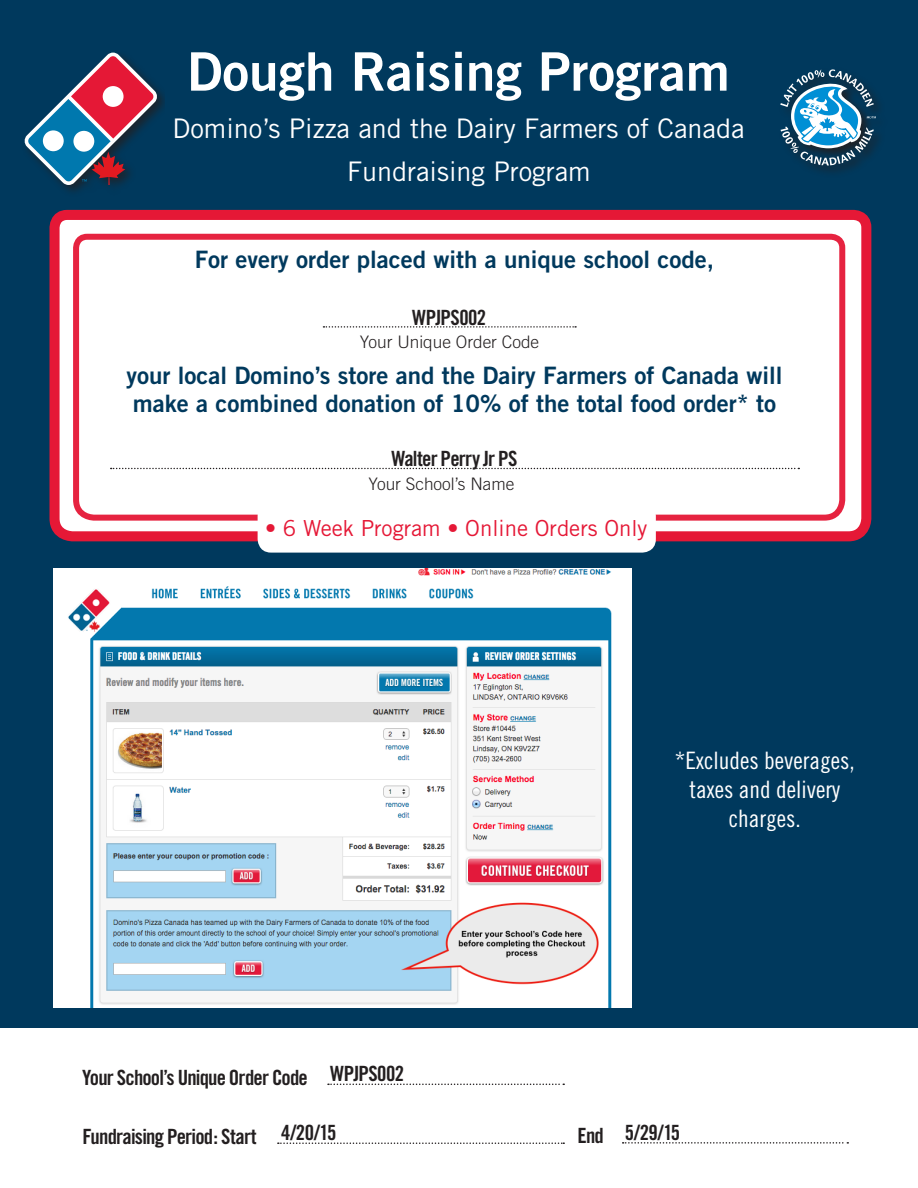
<style>
.page{position:relative;width:918px;height:1188px;background:#00395d}
.page>*{position:absolute;margin:0;border:0;box-sizing:border-box;transform-origin:0 0}
.t1{font:53.1px "Trade Gothic Bold Two";color:#fff}
.t2{font:27px "Trade Gothic";color:#fff}
.t3{font:24px/28.8px "Trade Gothic Bold Two";color:#00395d}
.t4{font:24px/28.8px "Trade Gothic Cond Eighteen";color:#fff;text-align:center}
.t5{font:22.2px "Trade Gothic";color:#e51836}
.t6{font:21px "Trade Gothic Bold Cond Twenty";letter-spacing:-.04em;color:#231f20}
.t7{font:300 17.25px "Trade Gothic";color:#231f20}
</style>
<div class="page">
<div style="left:778px;top:67px;width:110px;height:111px;background:#231f20;opacity:.9"></div>
<svg style="left:780px;top:69px;width:96px;height:96px"></svg>
<div style="left:21px;top:50px;width:144px;height:148px;background:#231f20;opacity:.75"></div>
<svg style="left:24px;top:53px;width:134px;height:132px"></svg>
<div style="left:0;top:1028px;width:918px;height:160px;background:#fff"></div>
<svg style="left:328px;top:1084px;width:236px;height:1px"></svg>
<svg style="left:278px;top:1142px;width:286px;height:2px"></svg>
<svg style="left:623px;top:1142px;width:225px;height:2px"></svg>
<svg style="left:49px;top:209px;width:823px;height:336px;background:#e18c9b"></svg>
<div style="left:72px;top:232px;width:775px;height:290px;background:#fff"></div>
<svg style="left:111px;top:468px;width:688px;height:1px"></svg>
<svg style="left:323px;top:326px;width:253px;height:2px"></svg>
<div style="left:258px;top:502px;width:398px;height:51px;background:#fff;border-radius:14px"></div>
<img style="left:53px;top:568px;width:579px;height:439px">
<p class="t1" style="left:187px;top:39px;width:545px">Dough Raising Program</p>
<p class="t2" style="left:172px;top:113px;width:574px">Domino’s Pizza and the Dairy Farmers of Canada</p>
<p class="t2" style="left:347px;top:155px;width:245px">Fundraising Program</p>
<p class="t3" style="left:195px;top:245px;width:521px">For every order placed with a unique school code,</p>
<p class="t6" style="left:412px;top:305px;width:75px">WPJPS002</p>
<p class="t7" style="left:360px;top:332px;width:181px">Your Unique Order Code</p>
<p class="t3" style="left:127px;top:360px;width:657px">your local Domino’s store and the Dairy Farmers of Canada will make a combined donation of 10% of the total food order* to</p>
<p class="t6" style="left:391px;top:446px;width:128px">Walter Perry Jr PS</p>
<p class="t7" style="left:368px;top:474px;width:148px">Your School’s Name</p>
<p class="t5" style="left:265px;top:515px;width:384px">• 6 Week Program • Online Orders Only</p>
<p class="t4" style="left:675px;top:746px;width:181px">*Excludes beverages, taxes and delivery charges.</p>
<p class="t6" style="left:82px;top:1064px;width:227px">Your School’s Unique Order Code</p>
<p class="t6" style="left:330px;top:1061px;width:75px">WPJPS002</p>
<p class="t6" style="left:281px;top:1120px;width:57px">4/20/15</p>
<p class="t6" style="left:625px;top:1120px;width:57px">5/29/15</p>
<p class="t6" style="left:83px;top:1123px;width:176px">Fundraising Period: Start</p>
<p class="t6" style="left:577px;top:1123px;width:28px">End</p>
</div>
